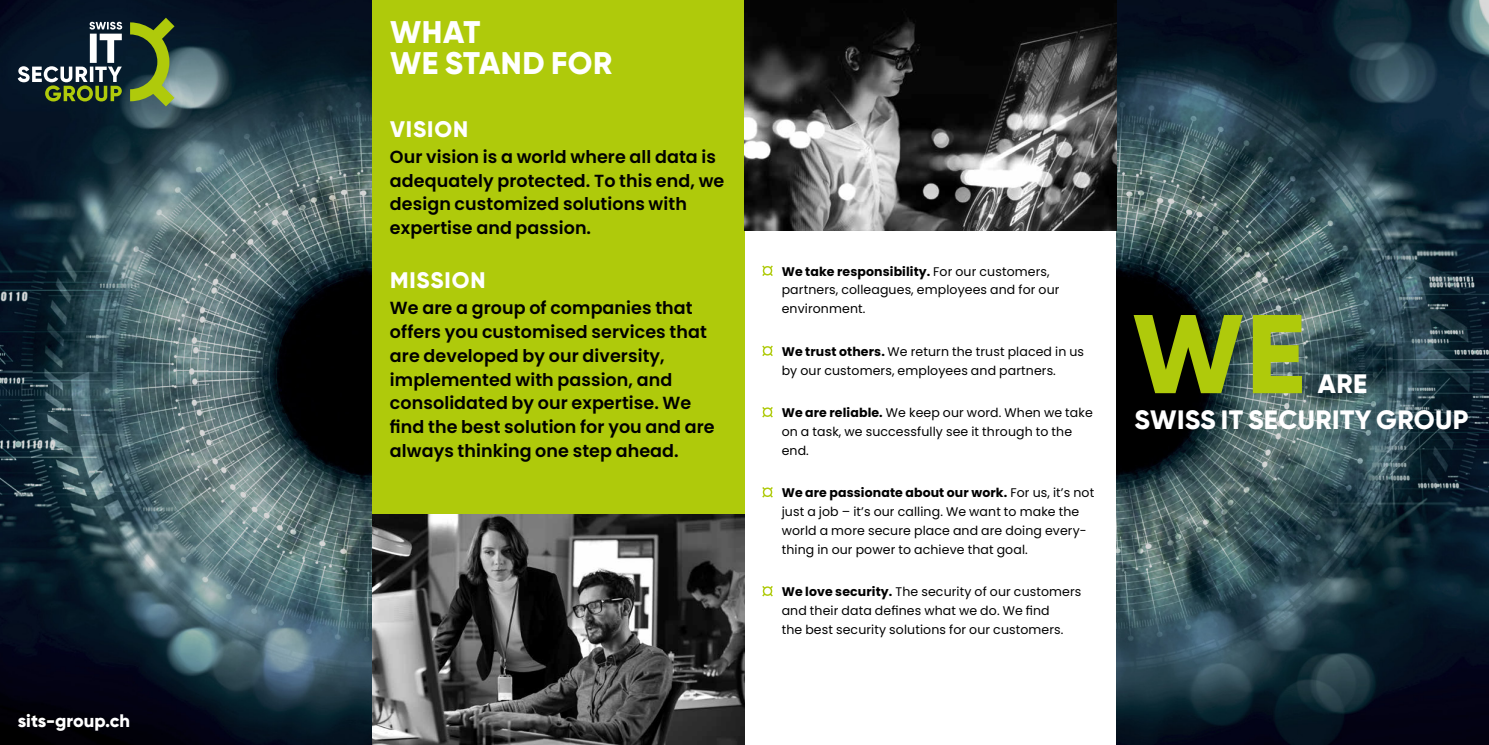
<style>
.page{position:relative;width:1489px;height:745px;background:#fff}
.page>*{position:absolute;margin:0;border:0;box-sizing:border-box;transform-origin:0 0}
.t1{font:800 111.5px "Gilroy";color:#afca0b}
.t2{font:800 31.25px/31.2px "Gilroy";letter-spacing:.02em;color:#fff}
.t3{font:800 26.5px/36.2px "Gilroy";letter-spacing:.015em;color:#fff}
.t4{font:800 22.5px "Gilroy";letter-spacing:.045em;color:#fff}
.t5{font:800 18.12px "Gilroy";letter-spacing:.005em;color:#fff}
.t6{font:600 17.5px/23.8px "Poppins";letter-spacing:.005em;color:#000}
.t7{font:12.5px/18.8px "Poppins";letter-spacing:.01em;color:#000}
.s1{font-weight:700}
</style>
<div class="page">
<img style="left:0;top:0;width:372px;height:744px">
<img style="left:1116px;top:0;width:372px;height:744px">
<svg style="left:18px;top:22px;width:104px;height:79px;background:#3e4e4d"></svg>
<svg style="left:130px;top:18px;width:44px;height:88px;background:#5d762b"></svg>
<div style="left:372px;top:0;width:372px;height:744px;background:#afca0b"></div>
<img style="left:372px;top:514px;width:372px;height:230px">
<img style="left:744px;top:0;width:372px;height:230px">
<svg style="left:762px;top:265px;width:10px;height:11px"></svg>
<svg style="left:762px;top:345px;width:10px;height:11px"></svg>
<svg style="left:762px;top:407px;width:10px;height:10px"></svg>
<svg style="left:762px;top:487px;width:10px;height:10px"></svg>
<svg style="left:762px;top:586px;width:10px;height:10px"></svg>
<h3 class="t5" style="left:18px;top:709px;width:114px">sits-group.ch</h3>
<h2 class="t2" style="left:390px;top:16px;width:224px">WHAT<br>WE STAND FOR</h2>
<h3 class="t4" style="left:390px;top:114px;width:80px">VISION</h3>
<h3 class="t6" style="left:390px;top:145px;width:336px">Our vision is a world where all data is adequately protected. To this end, we design customized solutions with expertise and passion.</h3>
<h3 class="t4" style="left:390px;top:266px;width:97px">MISSION</h3>
<h3 class="t6" style="left:390px;top:296px;width:326px">We are a group of companies that offers you customised services that are developed by our diversity, implemented with passion, and consolidated by our expertise. We find the best solution for you and are always thinking one step ahead.</h3>
<p class="t7" style="left:781px;top:262px;width:279px"><span class="s1">We take responsibility.</span> For our customers, partners, colleagues, employees and for our environment.</p>
<p class="t7" style="left:781px;top:342px;width:304px"><span class="s1">We trust others.</span> We return the trust placed in us by our customers, employees and partners.</p>
<p class="t7" style="left:781px;top:403px;width:312px"><span class="s1">We are reliable.</span> We keep our word. When we take on a task, we successfully see it through to the end.</p>
<p class="t7" style="left:781px;top:483px;width:314px"><span class="s1">We are passionate about our work.</span> For us, it’s not just a job – it’s our calling. We want to make the world a more secure place and are doing every&shy;thing in our power to achieve that goal.</p>
<p class="t7" style="left:781px;top:582px;width:301px"><span class="s1">We love security.</span> The security of our customers and their data defines what we do. We find<br>the best security solutions for our customers.</p>
<h1 class="t1" style="left:1132px;top:283px;width:174px">WE</h1>
<h3 class="t3" style="left:1134px;top:365px;width:335px;text-indent:183px">ARE<br>SWISS IT SECURITY GROUP</h3>
</div>
